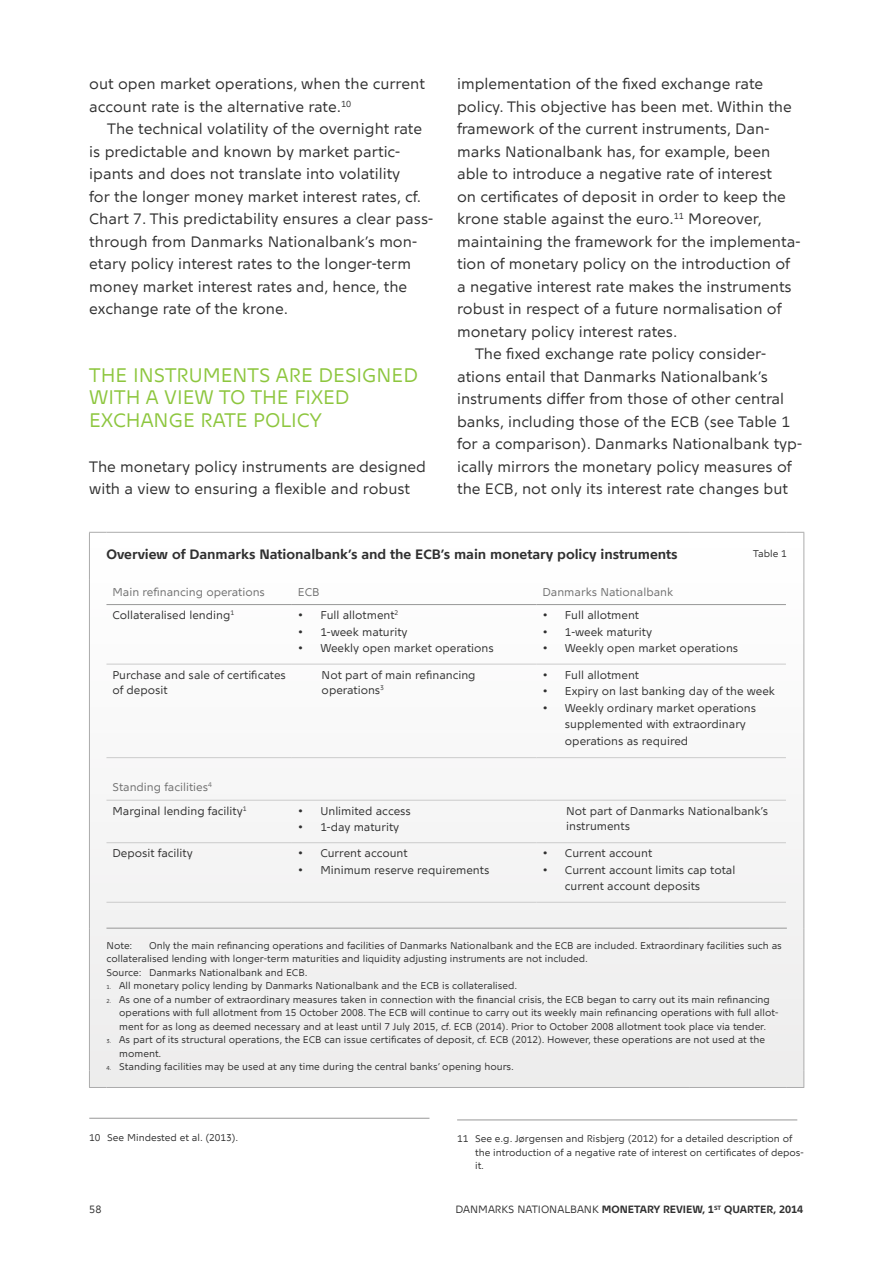
<style>
.page{position:relative;width:893px;height:1263px;background:#fff}
.page>*{position:absolute;margin:0;border:0;box-sizing:border-box;transform-origin:0 0}
.t1{font:19.5px/22.5px "Nationalbank";color:#8dc63e}
.t2{font:15px/22.5px "Nationalbank";color:#303030}
.t3{font:700 13.5px "Nationalbank";color:#303030}
.t4{font:11.25px/15px "Nationalbank";color:#303030}
.t5{font:11.25px "Nationalbank";color:#6f6f6f}
.t6{font:700 10.5px "Nationalbank";color:#303030}
.t7{font:10.5px "Nationalbank";color:#303030}
.t8{font:9.75px/13.5px "Nationalbank";color:#303030}
.s1{color:#6f6f6f}
.s2{font-size:5.7px}
.s3{font-weight:400}
</style>
<div class="page">
<div style="left:90px;top:605px;width:713px;height:482px;background:#f5f4f4"></div>
<hr style="left:106px;top:928px;width:583px;height:1px;background:#979797">
<hr style="left:689px;top:928px;width:98px;height:1px;background:#979797">
<svg style="left:89px;top:532px;width:17px;height:1px"></svg>
<hr style="left:89px;top:533px;width:1px;height:46px;background:#acacac">
<hr style="left:106px;top:532px;width:583px;height:1px;background:#acacac">
<hr style="left:689px;top:532px;width:98px;height:1px;background:#acacac">
<svg style="left:787px;top:532px;width:17px;height:1px"></svg>
<hr style="left:803px;top:533px;width:1px;height:46px;background:#acacac">
<hr style="left:89px;top:579px;width:1px;height:349px;background:#acacac">
<hr style="left:803px;top:579px;width:1px;height:349px;background:#acacac">
<hr style="left:89px;top:928px;width:1px;height:142px;background:#acacac">
<hr style="left:803px;top:928px;width:1px;height:142px;background:#acacac">
<svg style="left:89px;top:1070px;width:17px;height:18px"></svg>
<hr style="left:106px;top:1087px;width:583px;height:1px;background:#acacac">
<hr style="left:689px;top:1087px;width:98px;height:1px;background:#acacac">
<svg style="left:787px;top:1070px;width:17px;height:18px"></svg>
<hr style="left:106px;top:664px;width:186px;height:1px;background:#cbcbcb">
<hr style="left:292px;top:664px;width:244px;height:1px;background:#cbcbcb">
<hr style="left:536px;top:664px;width:250px;height:1px;background:#cbcbcb">
<hr style="left:106px;top:757px;width:186px;height:1px;background:#cbcbcb">
<hr style="left:292px;top:757px;width:244px;height:1px;background:#cbcbcb">
<hr style="left:536px;top:757px;width:250px;height:1px;background:#cbcbcb">
<hr style="left:106px;top:800px;width:186px;height:1px;background:#cbcbcb">
<hr style="left:292px;top:800px;width:244px;height:1px;background:#cbcbcb">
<hr style="left:536px;top:800px;width:250px;height:1px;background:#cbcbcb">
<hr style="left:106px;top:842px;width:186px;height:1px;background:#cbcbcb">
<hr style="left:292px;top:842px;width:244px;height:1px;background:#cbcbcb">
<hr style="left:536px;top:842px;width:250px;height:1px;background:#cbcbcb">
<hr style="left:106px;top:902px;width:186px;height:1px;background:#cbcbcb">
<hr style="left:292px;top:902px;width:244px;height:1px;background:#cbcbcb">
<hr style="left:536px;top:902px;width:250px;height:1px;background:#cbcbcb">
<hr style="left:106px;top:604px;width:186px;height:1px;background:#979797">
<hr style="left:292px;top:604px;width:244px;height:1px;background:#979797">
<hr style="left:536px;top:604px;width:250px;height:1px;background:#979797">
<hr style="left:89px;top:1118px;width:340px;height:1px;background:#979797">
<hr style="left:457px;top:1119px;width:340px;height:1px;background:#979797">
<p class="t2" style="left:89px;top:73px;width:337px">out open market operations, when the current account rate is the alternative rate.<sup>10</sup></p>
<p class="t2" style="left:89px;top:118px;width:345px;text-indent:18px">The technical volatility of the overnight rate is predictable and known by market partic&shy;ipants and does not translate into volatility<br>for the longer money market interest rates, cf.<br>Chart 7. This predictability ensures a clear pass&shy;through from Danmarks Nationalbank’s mon&shy;etary policy interest rates to the longer-term money market interest rates and, hence, the exchange rate of the krone.</p>
<h1 class="t1" style="left:89px;top:363px;width:330px">THE INSTRUMENTS ARE DESIGNED<br>WITH A VIEW TO THE FIXED<br>EXCHANGE RATE POLICY</h1>
<p class="t2" style="left:89px;top:455px;width:338px">The monetary policy instruments are designed with a view to ensuring a flexible and robust</p>
<p class="t2" style="left:457px;top:73px;width:308px">implementation of the fixed exchange rate</p>
<p class="t2" style="left:457px;top:95px;width:336px">policy. This objective has been met. Within the</p>
<p class="t2" style="left:457px;top:118px;width:314px">framework of the current instruments, Dan-</p>
<p class="t2" style="left:457px;top:140px;width:315px">marks Nationalbank has, for example, been</p>
<p class="t2" style="left:457px;top:163px;width:316px">able to introduce a negative rate of interest</p>
<p class="t2" style="left:457px;top:185px;width:330px">on certificates of deposit in order to keep the</p>
<p class="t2" style="left:457px;top:208px;width:306px">krone stable against the euro.<sup>11</sup> Moreover,</p>
<p class="t2" style="left:457px;top:230px;width:345px">maintaining the framework for the implementa-</p>
<p class="t2" style="left:457px;top:253px;width:334px">tion of monetary policy on the introduction of</p>
<p class="t2" style="left:457px;top:275px;width:336px">a negative interest rate makes the instruments</p>
<p class="t2" style="left:457px;top:298px;width:326px">robust in respect of a future normalisation of</p>
<p class="t2" style="left:457px;top:320px;width:222px">monetary policy interest rates.</p>
<p class="t2" style="left:475px;top:343px;width:293px">The fixed exchange rate policy consider-</p>
<p class="t2" style="left:457px;top:365px;width:312px">ations entail that Danmarks Nationalbank’s</p>
<p class="t2" style="left:457px;top:388px;width:329px">instruments differ from those of other central</p>
<p class="t2" style="left:457px;top:410px;width:334px">banks, including those of the ECB (see Table 1</p>
<p class="t2" style="left:457px;top:433px;width:346px">for a comparison). Danmarks Nationalbank typ-</p>
<p class="t2" style="left:457px;top:455px;width:336px">ically mirrors the monetary policy measures of</p>
<p class="t2" style="left:457px;top:478px;width:332px">the ECB, not only its interest rate changes but</p>
<p class="t3" style="left:106px;top:546px;width:573px">Overview of Danmarks Nationalbank’s and the ECB’s main monetary policy instruments</p>
<p class="t8" style="left:753px;top:546px;width:35px">Table 1</p>
<p class="t5" style="left:112px;top:585px;width:154px">Main refinancing operations</p>
<p class="t5" style="left:298px;top:585px;width:23px">ECB</p>
<p class="t5" style="left:542px;top:585px;width:132px">Danmarks Nationalbank</p>
<p class="t4" style="left:112px;top:607px;width:123px">Collateralised lending<sup>1</sup></p>
<p class="t4" style="left:298px;top:607px;width:102px">• Full allotment<sup>2</sup></p>
<p class="t4" style="left:298px;top:624px;width:111px">• 1-week maturity</p>
<p class="t4" style="left:298px;top:640px;width:197px">• Weekly open market operations</p>
<p class="t4" style="left:542px;top:607px;width:98px">• Full allotment</p>
<p class="t4" style="left:542px;top:624px;width:111px">• 1-week maturity</p>
<p class="t4" style="left:542px;top:640px;width:197px">• Weekly open market operations</p>
<p class="t4" style="left:112px;top:667px;width:175px">Purchase and sale of certificates of deposit</p>
<p class="t4" style="left:322px;top:667px;width:155px">Not part of main refinancing operations<sup>3</sup></p>
<p class="t4" style="left:542px;top:667px;width:98px">• Full allotment</p>
<p class="t4" style="left:542px;top:683px;width:234px">• Expiry on last banking day of the week</p>
<p class="t4" style="left:565px;top:699px;width:193px;line-height:16.5px;text-indent:-22px">• Weekly ordinary market operations supplemented with extraordinary operations as required</p>
<p class="t4" style="left:112px;top:775px;width:135px;line-height:24px"><span class="s1">Standing facilities</span><sup>4<br></sup>Marginal lending facility<sup>1</sup></p>
<p class="t4" style="left:298px;top:803px;width:115px">• Unlimited access</p>
<p class="t4" style="left:298px;top:819px;width:103px">• 1-day maturity</p>
<p class="t4" style="left:112px;top:845px;width:82px">Deposit facility</p>
<p class="t4" style="left:298px;top:845px;width:111px">• Current account</p>
<p class="t4" style="left:298px;top:862px;width:193px">• Minimum reserve requirements</p>
<p class="t4" style="left:566px;top:803px;width:204px">Not part of Danmarks Nationalbank’s instruments</p>
<p class="t4" style="left:542px;top:845px;width:111px">• Current account</p>
<p class="t4" style="left:565px;top:861px;width:172px;line-height:16.5px;text-indent:-22px">• Current account limits cap total current account deposits</p>
<p class="t8" style="left:106px;top:939px;width:677px;text-indent:43px">Only the main refinancing operations and facilities of Danmarks Nationalbank and the ECB are included. Extraordinary facilities such as collateralised lending with longer-term maturities and liquidity adjusting instruments are not included.<br>Source: Danmarks Nationalbank and ECB.</p>
<p class="t8" style="left:106px;top:979px;width:412px"><span class="s2">1.</span> All monetary policy lending by Danmarks Nationalbank and the ECB is collateralised.</p>
<p class="t8" style="left:119px;top:993px;width:661px;text-indent:-13px"><span class="s2">2.</span> As one of a number of extraordinary measures taken in connection with the financial crisis, the ECB began to carry out its main refinancing operations with full allotment from 15 October 2008. The ECB will continue to carry out its weekly main refinancing operations with full allot&shy;ment for as long as deemed necessary and at least until 7 July 2015, cf. ECB (2014). Prior to October 2008 allotment took place via tender.</p>
<p class="t8" style="left:119px;top:1033px;width:647px;text-indent:-13px"><span class="s2">3.</span> As part of its structural operations, the ECB can issue certificates of deposit, cf. ECB (2012). However, these operations are not used at the moment.</p>
<p class="t8" style="left:106px;top:1060px;width:409px"><span class="s2">4.</span> Standing facilities may be used at any time during the central banks’ opening hours.</p>
<p class="t8" style="left:106px;top:939px;width:27px">Note:</p>
<p class="t8" style="left:89px;top:1130px;width:151px">10 See Mindested et al. (2013).</p>
<p class="t8" style="left:475px;top:1132px;width:330px;text-indent:-18px">11 See e.g. Jørgensen and Risbjerg (2012) for a detailed description of the introduction of a negative rate of interest on certificates of depos&shy;it.</p>
<p class="t7" style="left:89px;top:1203px;width:14px">58</p>
<p class="t6" style="left:455px;top:1203px;width:349px"><span class="s3">DANMARKS NATIONALBANK</span> MONETARY REVIEW, 1<sup>ST</sup> QUARTER, 2014</p>
</div>
